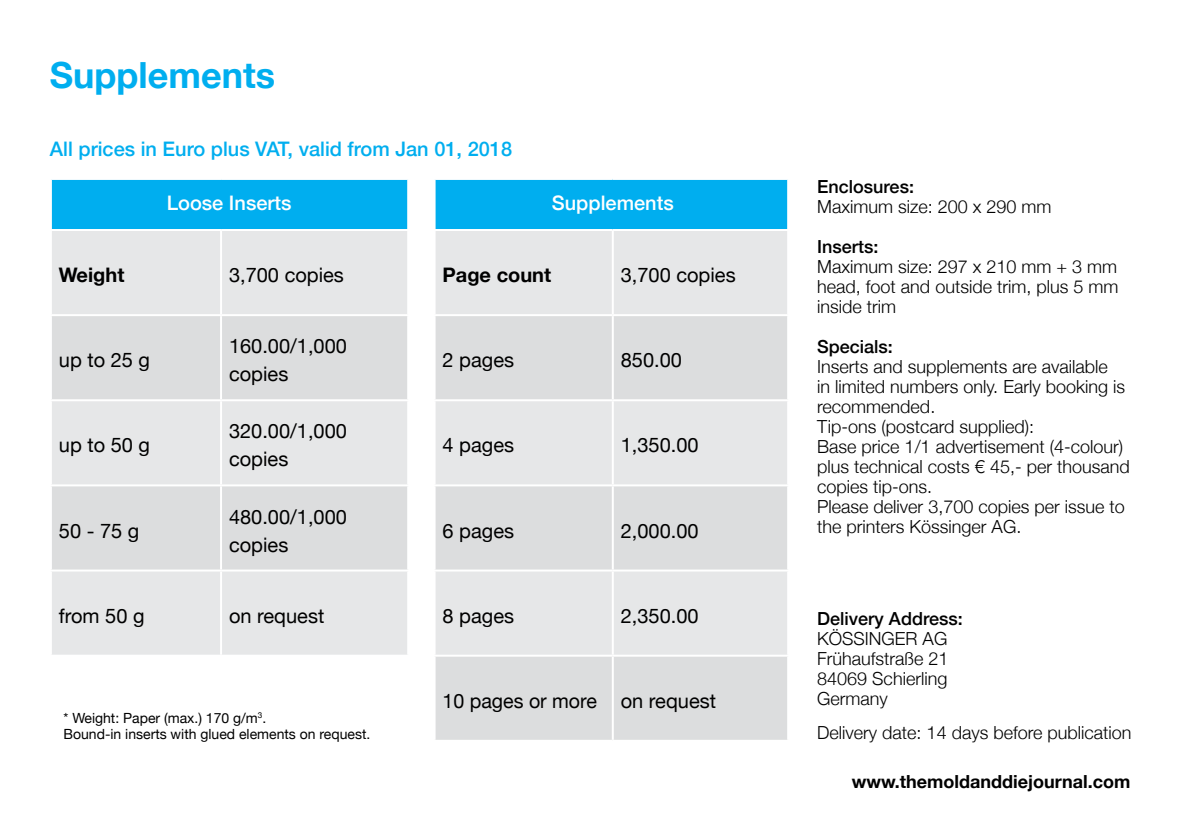
<style>
.page{position:relative;width:1191px;height:840px;background:#fff}
.page>*{position:absolute;margin:0;border:0;box-sizing:border-box;transform-origin:0 0}
.t1{font:700 36px "Helvetica Neue";color:#00aeef}
.t2{font:20px/28px "Helvetica Neue";color:#000}
.t3{font:500 20px "Helvetica Neue";color:#00aeef}
.t4{font:500 20px "Helvetica Neue";color:#fff}
.t5{font:700 20px "Helvetica Neue";color:#000}
.t6{font:300 18px/20px "Helvetica Neue";color:#000;text-align:justify}
.t7{font:500 18px "Helvetica Neue";color:#000}
.t8{font:700 18px "Helvetica Neue";color:#000}
.t9{font:14px/16.8px "Helvetica Neue";color:#000}
</style>
<div class="page">
<div style="left:52px;top:180px;width:355px;height:49px;background:#00aeef"></div>
<div style="left:52px;top:231px;width:355px;height:423px;background:#e6e7e8"></div>
<svg style="left:52px;top:316px;width:355px;height:253px;fill:#dcddde"></svg>
<hr style="left:220px;top:231px;width:2px;height:83px;background:#fff">
<hr style="left:50px;top:314px;width:171px;height:2px;background:#fff">
<hr style="left:221px;top:314px;width:188px;height:2px;background:#fff">
<hr style="left:220px;top:316px;width:2px;height:83px;background:#fff">
<hr style="left:50px;top:399px;width:171px;height:2px;background:#fff">
<hr style="left:221px;top:399px;width:188px;height:2px;background:#fff">
<hr style="left:220px;top:401px;width:2px;height:83px;background:#fff">
<hr style="left:50px;top:484px;width:171px;height:2px;background:#fff">
<hr style="left:221px;top:484px;width:188px;height:2px;background:#fff">
<hr style="left:220px;top:486px;width:2px;height:83px;background:#fff">
<hr style="left:50px;top:569px;width:171px;height:2px;background:#fff">
<hr style="left:221px;top:569px;width:188px;height:2px;background:#fff">
<hr style="left:220px;top:571px;width:2px;height:83px;background:#fff">
<div style="left:435px;top:180px;width:352px;height:49px;background:#00aeef"></div>
<div style="left:435px;top:231px;width:352px;height:83px;background:#e6e7e8"></div>
<svg style="left:435px;top:316px;width:352px;height:423px;fill:#dcddde"></svg>
<hr style="left:612px;top:231px;width:2px;height:83px;background:#fff">
<hr style="left:612px;top:316px;width:2px;height:83px;background:#fff">
<hr style="left:433px;top:399px;width:180px;height:2px;background:#fff">
<hr style="left:613px;top:399px;width:176px;height:2px;background:#fff">
<hr style="left:612px;top:401px;width:2px;height:83px;background:#fff">
<hr style="left:433px;top:484px;width:180px;height:2px;background:#fff">
<hr style="left:613px;top:484px;width:176px;height:2px;background:#fff">
<hr style="left:612px;top:486px;width:2px;height:83px;background:#fff">
<hr style="left:433px;top:569px;width:180px;height:2px;background:#fff">
<hr style="left:613px;top:569px;width:176px;height:2px;background:#fff">
<hr style="left:612px;top:571px;width:2px;height:83px;background:#fff">
<hr style="left:433px;top:654px;width:180px;height:2px;background:#fff">
<hr style="left:613px;top:654px;width:176px;height:2px;background:#fff">
<hr style="left:612px;top:656px;width:2px;height:83px;background:#fff">
<h1 class="t1" style="left:50px;top:47px;width:227px">Supplements</h1>
<p class="t3" style="left:50px;top:132px;width:464px">All prices in Euro plus VAT, valid from Jan 01, 2018</p>
<p class="t4" style="left:167px;top:187px;width:126px">Loose Inserts</p>
<p class="t4" style="left:552px;top:187px;width:123px">Supplements</p>
<p class="t5" style="left:59px;top:259px;width:67px">Weight</p>
<p class="t2" style="left:229px;top:262px;width:116px">3,700 copies</p>
<p class="t2" style="left:59px;top:347px;width:93px">up to 25 g</p>
<p class="t2" style="left:59px;top:432px;width:93px">up to 50 g</p>
<p class="t2" style="left:59px;top:517px;width:82px">50 - 75 g</p>
<p class="t2" style="left:229px;top:333px;width:119px">160.00/1,000 copies</p>
<p class="t2" style="left:229px;top:418px;width:119px">320.00/1,000 copies</p>
<p class="t2" style="left:229px;top:503px;width:119px">480.00/1,000 copies</p>
<p class="t2" style="left:59px;top:602px;width:87px">from 50 g</p>
<p class="t2" style="left:229px;top:602px;width:97px">on request</p>
<p class="t9" style="left:63px;top:709px;width:308px">* Weight: Paper (max.) 170 g/m<sup>3</sup>.<br>Bound-in inserts with glued elements on request.</p>
<p class="t5" style="left:442px;top:259px;width:110px">Page count</p>
<p class="t2" style="left:621px;top:262px;width:116px">3,700 copies</p>
<p class="t2" style="left:442px;top:347px;width:73px">2 pages</p>
<p class="t2" style="left:621px;top:347px;width:63px">850.00</p>
<p class="t2" style="left:442px;top:432px;width:73px">4 pages</p>
<p class="t2" style="left:621px;top:432px;width:79px">1,350.00</p>
<p class="t2" style="left:442px;top:517px;width:73px">6 pages</p>
<p class="t2" style="left:621px;top:517px;width:79px">2,000.00</p>
<p class="t2" style="left:442px;top:602px;width:73px">8 pages</p>
<p class="t2" style="left:621px;top:602px;width:79px">2,350.00</p>
<p class="t2" style="left:442px;top:687px;width:275px">10 pages or more on request</p>
<p class="t7" style="left:817px;top:172px;width:98px">Enclosures:</p>
<p class="t6" style="left:817px;top:195px;width:236px">Maximum size: 200 x 290 mm</p>
<p class="t7" style="left:817px;top:232px;width:63px">Inserts:</p>
<p class="t6" style="left:817px;top:255px;width:303px">Maximum size: 297 x 210 mm + 3 mm head, foot and outside trim, plus 5 mm inside trim</p>
<p class="t7" style="left:817px;top:332px;width:77px">Specials:</p>
<p class="t6" style="left:817px;top:355px;width:314px;text-align:left">Inserts and supplements are available<br>in limited numbers only. Early booking is recommended.<br>Tip-ons (postcard supplied):<br>Base price 1/1 advertisement (4-colour) plus technical costs € 45,- per thousand copies tip-ons.<br>Please deliver 3,700 copies per issue to the printers Kössinger AG.</p>
<p class="t7" style="left:817px;top:603px;width:147px">Delivery Address:</p>
<p class="t6" style="left:817px;top:626px;width:133px">KÖSSINGER AG Frühaufstraße 21<br>84069 Schierling Germany</p>
<p class="t6" style="left:817px;top:720px;width:316px">Delivery date: 14 days before publication</p>
<p class="t8" style="left:852px;top:767px;width:280px">www.themoldanddiejournal.com</p>
</div>
